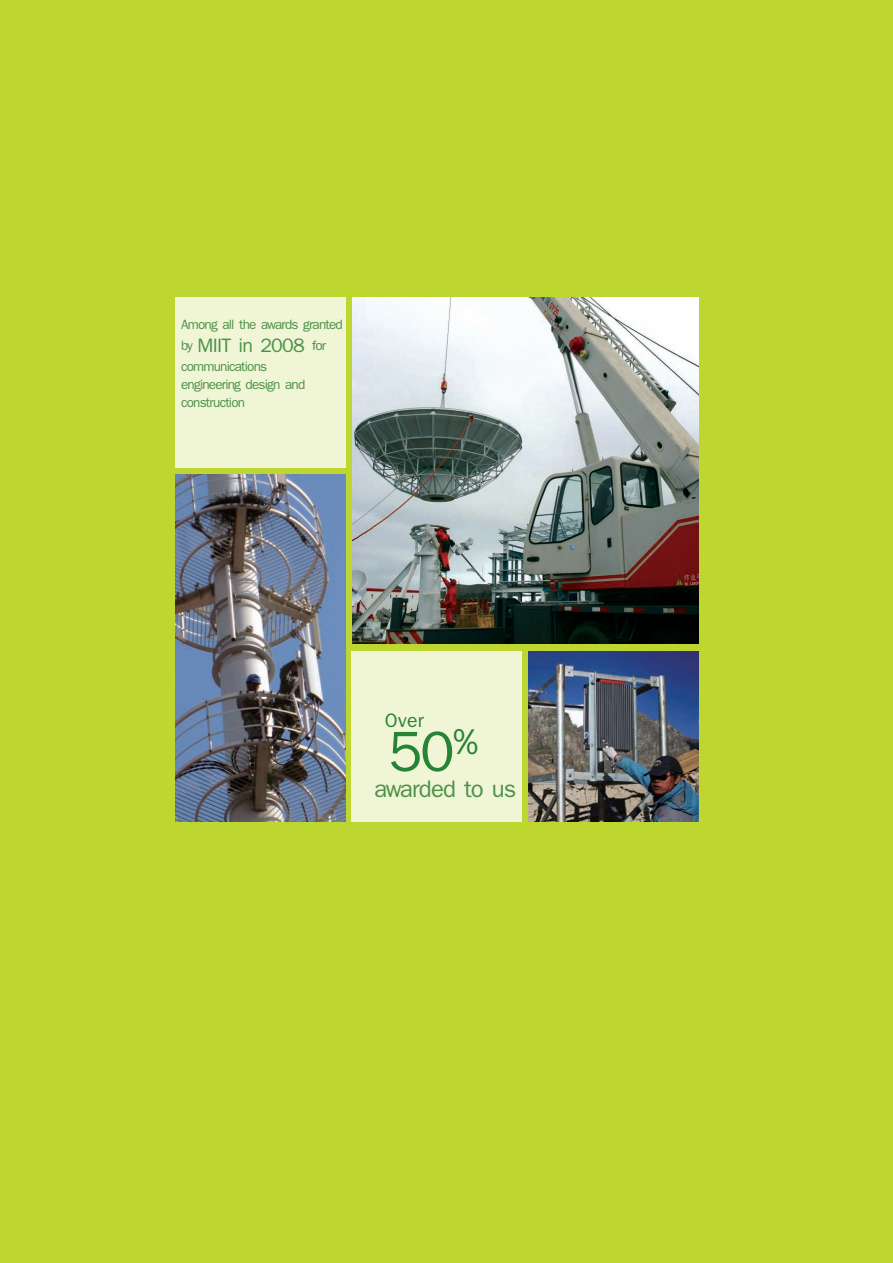
<style>
.page{position:relative;width:893px;height:1263px;background:#bed630}
.page>*{position:absolute;margin:0;border:0;box-sizing:border-box;transform-origin:0 0}
.t1{font:57px "ITC Franklin Gothic Std";color:#278335}
.t2{font:24px "ITC Franklin Gothic Std";letter-spacing:-.04em;color:#4c9149}
.t3{font:19.5px "ITC Franklin Gothic Std";letter-spacing:-.04em;color:#4c9149}
.t4{font:19.5px "ITC Franklin Gothic Std";color:#278335}
.t5{font:13.5px/18px "ITC Franklin Gothic Std";letter-spacing:-.06em;color:#4c9149}
.s1{font-size:13.5px}
</style>
<div class="page">
<div style="left:175px;top:298px;width:170px;height:170px;background:#f0f5d5"></div>
<img style="left:528px;top:651px;width:170px;height:170px">
<img style="left:175px;top:475px;width:170px;height:346px">
<img style="left:352px;top:298px;width:346px;height:346px">
<div style="left:352px;top:651px;width:170px;height:170px;background:#f0f5d5"></div>
<p class="t5" style="left:181px;top:316px;width:163px">Among all the awards granted</p>
<p class="t3" style="left:181px;top:338px;width:147px"><span class="s1">by</span> MIIT in 2008 <span class="s1">for</span></p>
<p class="t5" style="left:181px;top:358px;width:126px">communications engineering design and construction</p>
<p class="t4" style="left:385px;top:714px;width:41px">Over</p>
<p class="t1" style="left:388px;top:732px;width:92px">50<sup>%</sup></p>
<p class="t2" style="left:374px;top:781px;width:143px">awarded to us</p>
</div>
